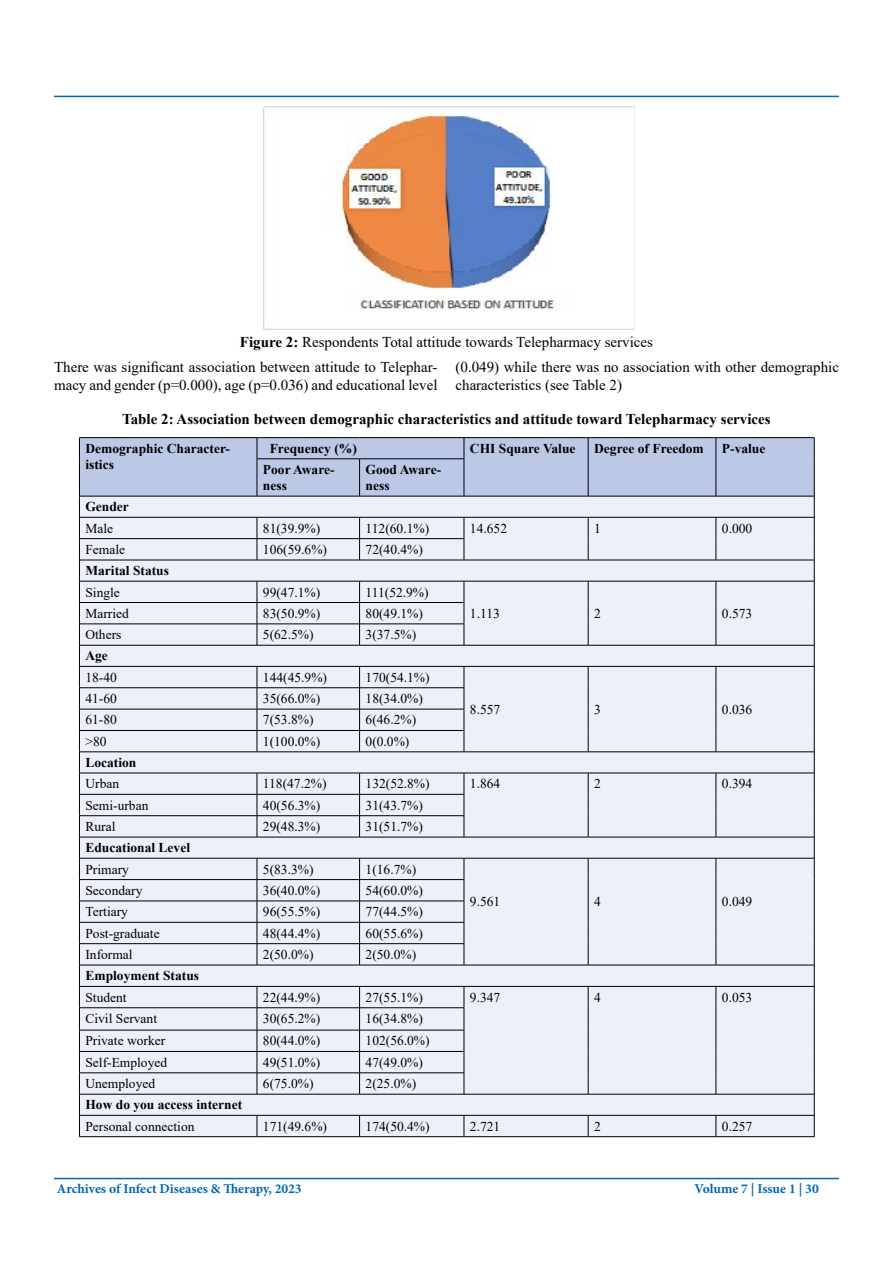
<style>
.page{position:relative;width:893px;height:1263px;background:#fff}
.page>*{position:absolute;margin:0;border:0;box-sizing:border-box;transform-origin:0 0}
.t1{font:15px/25.2px "Times New Roman";color:#000}
.t2{font:700 15px "Times New Roman";color:#000}
.t3{font:13.5px "Times New Roman";color:#000}
.t4{font:700 13.5px/16.2px "Times New Roman";color:#000}
.t5{font:700 13.5px "Minion Pro";color:#0066b3}
.s1{font-weight:700}
</style>
<div class="page">
<hr style="left:54px;top:1178px;width:785px;height:1px;background:#0066b3">
<hr style="left:54px;top:96px;width:785px;height:1px;background:#0066b3">
<img style="left:264px;top:107px;width:371px;height:222px">
<hr style="left:79px;top:437px;width:178px;height:1px;background:#000">
<hr style="left:257px;top:437px;width:103px;height:1px;background:#000">
<hr style="left:360px;top:437px;width:104px;height:1px;background:#000">
<hr style="left:464px;top:437px;width:124px;height:1px;background:#000">
<hr style="left:588px;top:437px;width:128px;height:1px;background:#000">
<hr style="left:716px;top:437px;width:98px;height:1px;background:#000">
<svg style="left:79px;top:438px;width:736px;height:698px;background:#d4d7e1"></svg>
<hr style="left:464px;top:1136px;width:124px;height:1px;background:#000">
<hr style="left:588px;top:1136px;width:128px;height:1px;background:#000">
<hr style="left:716px;top:1136px;width:98px;height:1px;background:#000">
<hr style="left:79px;top:1136px;width:178px;height:1px;background:#000">
<hr style="left:257px;top:1136px;width:103px;height:1px;background:#000">
<hr style="left:360px;top:1136px;width:104px;height:1px;background:#000">
<p class="t1" style="left:54px;top:329px;width:601px;text-indent:186px"><span class="s1">Figure 2:</span> Respondents Total attitude towards Telepharmacy services<br>There was significant association between attitude to Telephar-</p>
<p class="t1" style="left:54px;top:372px;width:385px">macy and gender (p=0.000), age (p=0.036) and educational level</p>
<p class="t1" style="left:455px;top:358px;width:385px;line-height:18px">(0.049) while there was no association with other demographic characteristics (see Table 2)</p>
<p class="t2" style="left:122px;top:408px;width:650px">Table 2: Association between demographic characteristics and attitude toward Telepharmacy services</p>
<p class="t4" style="left:85px;top:440px;width:146px">Demographic Character&shy;istics</p>
<p class="t4" style="left:270px;top:440px;width:89px">Frequency (%)</p>
<p class="t4" style="left:470px;top:440px;width:107px">CHI Square Value</p>
<p class="t4" style="left:594px;top:440px;width:111px">Degree of Freedom</p>
<p class="t4" style="left:722px;top:440px;width:45px">P-value</p>
<p class="t4" style="left:263px;top:461px;width:73px">Poor Aware&shy;ness</p>
<p class="t4" style="left:366px;top:461px;width:77px">Good Aware&shy;ness</p>
<p class="t4" style="left:85px;top:498px;width:45px">Gender</p>
<p class="t3" style="left:85px;top:519px;width:29px">Male</p>
<p class="t3" style="left:263px;top:519px;width:59px">81(39.9%)</p>
<p class="t3" style="left:366px;top:519px;width:65px">112(60.1%)</p>
<p class="t3" style="left:470px;top:519px;width:39px">14.652</p>
<p class="t3" style="left:594px;top:519px;width:8px">1</p>
<p class="t3" style="left:722px;top:519px;width:32px">0.000</p>
<p class="t3" style="left:85px;top:540px;width:41px">Female</p>
<p class="t3" style="left:263px;top:540px;width:66px">106(59.6%)</p>
<p class="t3" style="left:366px;top:540px;width:59px">72(40.4%)</p>
<p class="t4" style="left:85px;top:562px;width:85px">Marital Status</p>
<p class="t3" style="left:85px;top:582px;width:36px">Single</p>
<p class="t3" style="left:263px;top:582px;width:59px">99(47.1%)</p>
<p class="t3" style="left:366px;top:582px;width:65px">111(52.9%)</p>
<p class="t3" style="left:85px;top:604px;width:45px">Married</p>
<p class="t3" style="left:263px;top:604px;width:59px">83(50.9%)</p>
<p class="t3" style="left:366px;top:604px;width:59px">80(49.1%)</p>
<p class="t3" style="left:470px;top:604px;width:31px">1.113</p>
<p class="t3" style="left:594px;top:604px;width:8px">2</p>
<p class="t3" style="left:722px;top:604px;width:32px">0.573</p>
<p class="t3" style="left:85px;top:625px;width:37px">Others</p>
<p class="t3" style="left:263px;top:625px;width:52px">5(62.5%)</p>
<p class="t3" style="left:366px;top:625px;width:52px">3(37.5%)</p>
<p class="t4" style="left:85px;top:647px;width:24px">Age</p>
<p class="t3" style="left:85px;top:668px;width:33px">18-40</p>
<p class="t3" style="left:263px;top:668px;width:66px">144(45.9%)</p>
<p class="t3" style="left:366px;top:668px;width:66px">170(54.1%)</p>
<p class="t3" style="left:470px;top:700px;width:32px">8.557</p>
<p class="t3" style="left:594px;top:700px;width:8px">3</p>
<p class="t3" style="left:722px;top:700px;width:32px">0.036</p>
<p class="t3" style="left:85px;top:689px;width:33px">41-60</p>
<p class="t3" style="left:263px;top:689px;width:59px">35(66.0%)</p>
<p class="t3" style="left:366px;top:689px;width:59px">18(34.0%)</p>
<p class="t3" style="left:85px;top:710px;width:33px">61-80</p>
<p class="t3" style="left:263px;top:710px;width:52px">7(53.8%)</p>
<p class="t3" style="left:366px;top:710px;width:52px">6(46.2%)</p>
<p class="t3" style="left:85px;top:732px;width:23px">&gt;80</p>
<p class="t3" style="left:263px;top:732px;width:59px">1(100.0%)</p>
<p class="t3" style="left:366px;top:732px;width:45px">0(0.0%)</p>
<p class="t4" style="left:85px;top:754px;width:53px">Location</p>
<p class="t3" style="left:85px;top:774px;width:35px">Urban</p>
<p class="t3" style="left:263px;top:774px;width:65px">118(47.2%)</p>
<p class="t3" style="left:366px;top:774px;width:66px">132(52.8%)</p>
<p class="t3" style="left:470px;top:774px;width:32px">1.864</p>
<p class="t3" style="left:594px;top:774px;width:8px">2</p>
<p class="t3" style="left:722px;top:774px;width:32px">0.394</p>
<p class="t3" style="left:85px;top:796px;width:64px">Semi-urban</p>
<p class="t3" style="left:263px;top:796px;width:59px">40(56.3%)</p>
<p class="t3" style="left:366px;top:796px;width:59px">31(43.7%)</p>
<p class="t3" style="left:85px;top:817px;width:31px">Rural</p>
<p class="t3" style="left:263px;top:817px;width:59px">29(48.3%)</p>
<p class="t3" style="left:366px;top:817px;width:59px">31(51.7%)</p>
<p class="t4" style="left:85px;top:839px;width:106px">Educational Level</p>
<p class="t3" style="left:85px;top:859px;width:45px">Primary</p>
<p class="t3" style="left:263px;top:859px;width:52px">5(83.3%)</p>
<p class="t3" style="left:366px;top:859px;width:52px">1(16.7%)</p>
<p class="t3" style="left:470px;top:892px;width:32px">9.561</p>
<p class="t3" style="left:594px;top:892px;width:8px">4</p>
<p class="t3" style="left:722px;top:892px;width:32px">0.049</p>
<p class="t3" style="left:85px;top:881px;width:58px">Secondary</p>
<p class="t3" style="left:263px;top:881px;width:59px">36(40.0%)</p>
<p class="t3" style="left:366px;top:881px;width:59px">54(60.0%)</p>
<p class="t3" style="left:85px;top:902px;width:44px">Tertiary</p>
<p class="t3" style="left:263px;top:902px;width:59px">96(55.5%)</p>
<p class="t3" style="left:366px;top:902px;width:59px">77(44.5%)</p>
<p class="t3" style="left:85px;top:923px;width:76px">Post-graduate</p>
<p class="t3" style="left:263px;top:923px;width:59px">48(44.4%)</p>
<p class="t3" style="left:366px;top:923px;width:59px">60(55.6%)</p>
<p class="t3" style="left:85px;top:945px;width:49px">Informal</p>
<p class="t3" style="left:263px;top:945px;width:52px">2(50.0%)</p>
<p class="t3" style="left:366px;top:945px;width:52px">2(50.0%)</p>
<p class="t4" style="left:85px;top:967px;width:115px">Employment Status</p>
<p class="t3" style="left:85px;top:988px;width:43px">Student</p>
<p class="t3" style="left:263px;top:988px;width:59px">22(44.9%)</p>
<p class="t3" style="left:366px;top:988px;width:59px">27(55.1%)</p>
<p class="t3" style="left:470px;top:988px;width:32px">9.347</p>
<p class="t3" style="left:594px;top:988px;width:8px">4</p>
<p class="t3" style="left:722px;top:988px;width:32px">0.053</p>
<p class="t3" style="left:85px;top:1009px;width:73px">Civil Servant</p>
<p class="t3" style="left:263px;top:1009px;width:59px">30(65.2%)</p>
<p class="t3" style="left:366px;top:1009px;width:59px">16(34.8%)</p>
<p class="t3" style="left:85px;top:1031px;width:81px">Private worker</p>
<p class="t3" style="left:263px;top:1031px;width:59px">80(44.0%)</p>
<p class="t3" style="left:366px;top:1031px;width:66px">102(56.0%)</p>
<p class="t3" style="left:85px;top:1053px;width:83px">Self-Employed</p>
<p class="t3" style="left:263px;top:1053px;width:59px">49(51.0%)</p>
<p class="t3" style="left:366px;top:1053px;width:59px">47(49.0%)</p>
<p class="t3" style="left:85px;top:1074px;width:71px">Unemployed</p>
<p class="t3" style="left:263px;top:1074px;width:52px">6(75.0%)</p>
<p class="t3" style="left:366px;top:1074px;width:52px">2(25.0%)</p>
<p class="t4" style="left:85px;top:1096px;width:158px">How do you access internet</p>
<p class="t3" style="left:85px;top:1116px;width:111px">Personal connection</p>
<p class="t3" style="left:263px;top:1116px;width:66px">171(49.6%)</p>
<p class="t3" style="left:366px;top:1116px;width:66px">174(50.4%)</p>
<p class="t3" style="left:470px;top:1116px;width:32px">2.721</p>
<p class="t3" style="left:594px;top:1116px;width:8px">2</p>
<p class="t3" style="left:722px;top:1116px;width:32px">0.257</p>
<p class="t5" style="left:57px;top:1179px;width:246px">Archives of Infect Diseases &amp; Therapy, 2023</p>
<p class="t5" style="left:694px;top:1179px;width:126px">Volume 7 | Issue 1 | 30</p>
</div>
